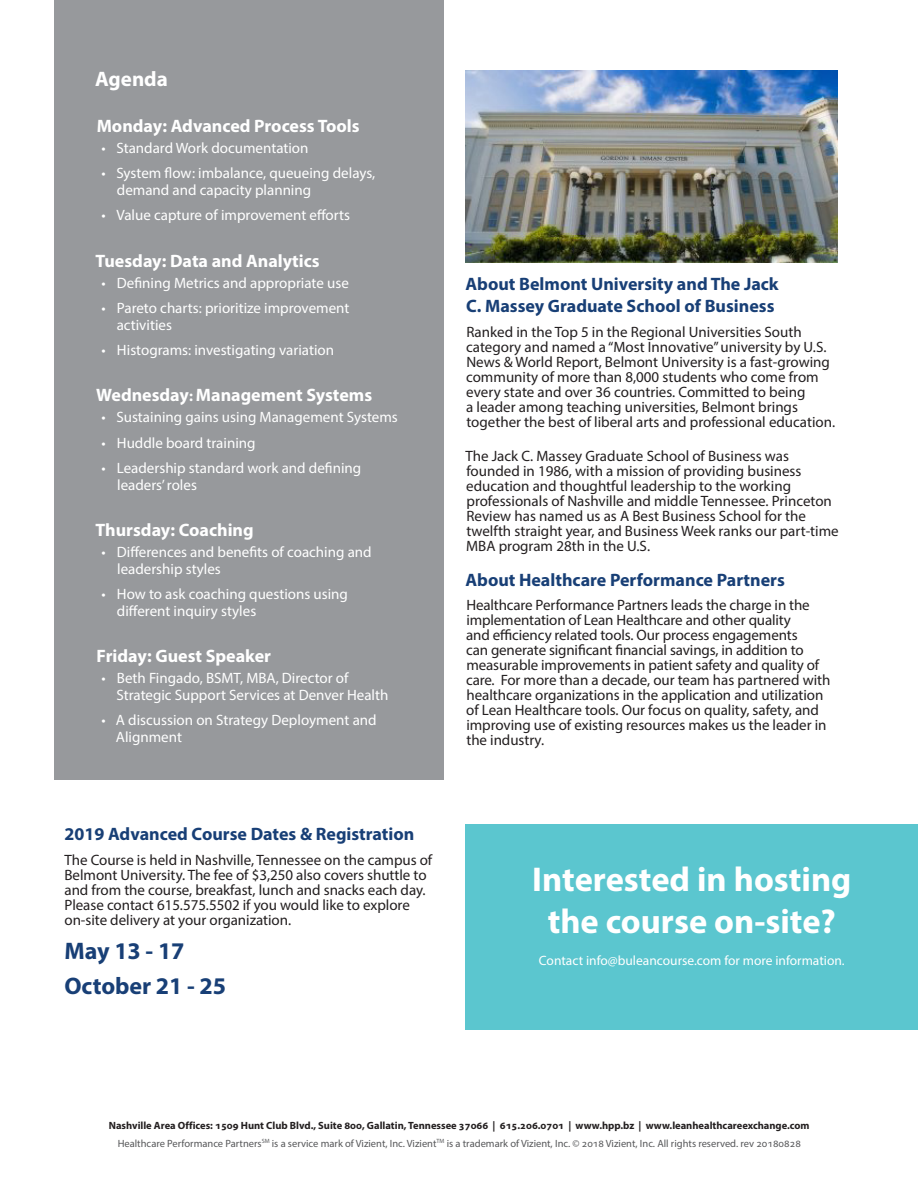
<style>
.page{position:relative;width:918px;height:1188px;background:#fff}
.page>*{position:absolute;margin:0;border:0;box-sizing:border-box;transform-origin:0 0}
.t1{font:700 34.5px/41.4px "Myriad Pro";color:#fff;text-align:center}
.Body_Text{font:700 24px "Myriad Pro";letter-spacing:-.005em;color:#183f76}
.Page_Subheader_Bold{font:700 21px "Myriad Pro";color:#fff}
.Body_Sub-Header{font:700 18px/21.6px "Myriad Pro";color:#183f76}
.Body_Header_Small{font:700 18px "Myriad Pro";color:#fff}
.Body_Text-2{font:15px/15px "Myriad Pro";letter-spacing:-.005em;color:#231f20}
.t2{font:15px/16.5px "Myriad Pro";color:#fff}
.t3{font:13.5px "Myriad Pro";color:#fff}
.Footnote{font:10.5px "Myriad Pro";color:#57585a}
.Footnote-2{font:700 10.5px "Myriad Pro";color:#231f20}
.s1{font-size:15px}
</style>
<div class="page">
<div style="left:54px;top:0;width:390px;height:779px;background:#97999c"></div>
<img style="left:466px;top:70px;width:372px;height:193px">
<div style="left:466px;top:824px;width:452px;height:206px;background:#5bc6cf"></div>
<p class="Page_Subheader_Bold" style="left:95px;top:65px;width:74px">Agenda</p>
<p class="Body_Header_Small" style="left:97px;top:114px;width:264px">Monday: Advanced Process Tools</p>
<p class="t2" style="left:102px;top:139px;width:208px">• Standard Work documentation</p>
<p class="t2" style="left:117px;top:165px;width:260px;text-indent:-15px">• System flow: imbalance, queueing delays, demand and capacity planning</p>
<p class="t2" style="left:102px;top:207px;width:250px">• Value capture of improvement efforts</p>
<p class="Body_Header_Small" style="left:96px;top:249px;width:226px">Tuesday: Data and Analytics</p>
<p class="t2" style="left:102px;top:274px;width:249px">• Defining Metrics and appropriate use</p>
<p class="t2" style="left:117px;top:300px;width:234px;text-indent:-15px">• Pareto charts: prioritize improvement activities</p>
<p class="t2" style="left:102px;top:342px;width:234px">• Histograms: investigating variation</p>
<p class="Body_Header_Small" style="left:96px;top:384px;width:277px">Wednesday<span class="s1">:</span> Management Systems</p>
<p class="t2" style="left:102px;top:409px;width:298px">• Sustaining gains using Management Systems</p>
<p class="t2" style="left:102px;top:434px;width:155px">• Huddle board training</p>
<p class="t2" style="left:117px;top:460px;width:246px;text-indent:-16px">• Leadership standard work and defining leaders’ roles</p>
<p class="Body_Header_Small" style="left:96px;top:519px;width:160px">Thursday: Coaching</p>
<p class="t2" style="left:117px;top:544px;width:256px;text-indent:-16px">• Differences and benefits of coaching and leadership styles</p>
<p class="t2" style="left:117px;top:586px;width:233px;text-indent:-15px">• How to ask coaching questions using different inquiry styles</p>
<p class="Body_Header_Small" style="left:97px;top:644px;width:176px">Friday: Guest Speaker</p>
<p class="t2" style="left:116px;top:670px;width:274px;text-indent:-15px">• Beth Fingado, BSMT, MBA, Director of<br>Strategic Support Services at Denver Health</p>
<p class="t2" style="left:116px;top:712px;width:262px;text-indent:-14px">• A discussion on Strategy Deployment and<br>Alignment</p>
<p class="Body_Sub-Header" style="left:64px;top:822px;width:351px">2019 Advanced Course Dates &amp; Registration</p>
<p class="Body_Text-2" style="left:64px;top:852px;width:369px">The Course is held in Nashville, Tennessee on the campus of Belmont University. The fee of $3,250 also covers shuttle to and from the course, breakfast, lunch and snacks each day.<br>Please contact 615.575.5502 if you would like to explore on-site delivery at your organization.</p>
<p class="Body_Text" style="left:64px;top:935px;width:122px">May 13 - 17</p>
<p class="Body_Text" style="left:64px;top:970px;width:163px">October 21 - 25</p>
<p class="Body_Sub-Header" style="left:466px;top:273px;width:315px">About Belmont University and The Jack<br>C. Massey Graduate School of Business</p>
<p class="Body_Text-2" style="left:466px;top:324px;width:371px">Ranked in the Top 5 in the Regional Universities South category and named a “Most Innovative” university by U.S.<br>News &amp; World Report, Belmont University is a fast-growing community of more than 8,000 students who come from every state and over 36 countries. Committed to being<br>a leader among teaching universities, Belmont brings together the best of liberal arts and professional education.</p>
<p class="Body_Text-2" style="left:465px;top:448px;width:375px">The Jack C. Massey Graduate School of Business was founded in 1986, with a mission of providing business education and thoughtful leadership to the working professionals of Nashville and middle Tennessee. Princeton Review has named us as A Best Business School for the twelfth straight year, and Business Week ranks our part-time MBA program 28th in the U.S.</p>
<p class="Body_Sub-Header" style="left:466px;top:568px;width:321px">About Healthcare Performance Partners</p>
<p class="Body_Text-2" style="left:466px;top:598px;width:366px">Healthcare Performance Partners leads the charge in the implementation of Lean Healthcare and other quality<br>and efficiency related tools. Our process engagements<br>can generate significant financial savings, in addition to measurable improvements in patient safety and quality of care. For more than a decade, our team has partnered with healthcare organizations in the application and utilization of Lean Healthcare tools. Our focus on quality, safety, and improving use of existing resources makes us the leader in the industry.</p>
<p class="t1" style="left:532px;top:858px;width:321px">Interested in hosting the course on-site?</p>
<p class="t3" style="left:539px;top:952px;width:307px">Contact info@buleancourse.com for more information.</p>
<p class="Footnote-2" style="left:109px;top:1119px;width:702px">Nashville Area Offices: 1509 Hunt Club Blvd., Suite 800, Gallatin, Tennessee 37066 | 615.206.0701 | www.hpp.bz | www.leanhealthcareexchange.com</p>
<p class="Footnote" style="left:118px;top:1137px;width:685px">Healthcare Performance Partners<sup>SM</sup> is a service mark of Vizient, Inc. Vizient<sup>TM</sup> is a trademark of Vizient, Inc. © 2018 Vizient, Inc. All rights reserved. rev 20180828</p>
</div>
